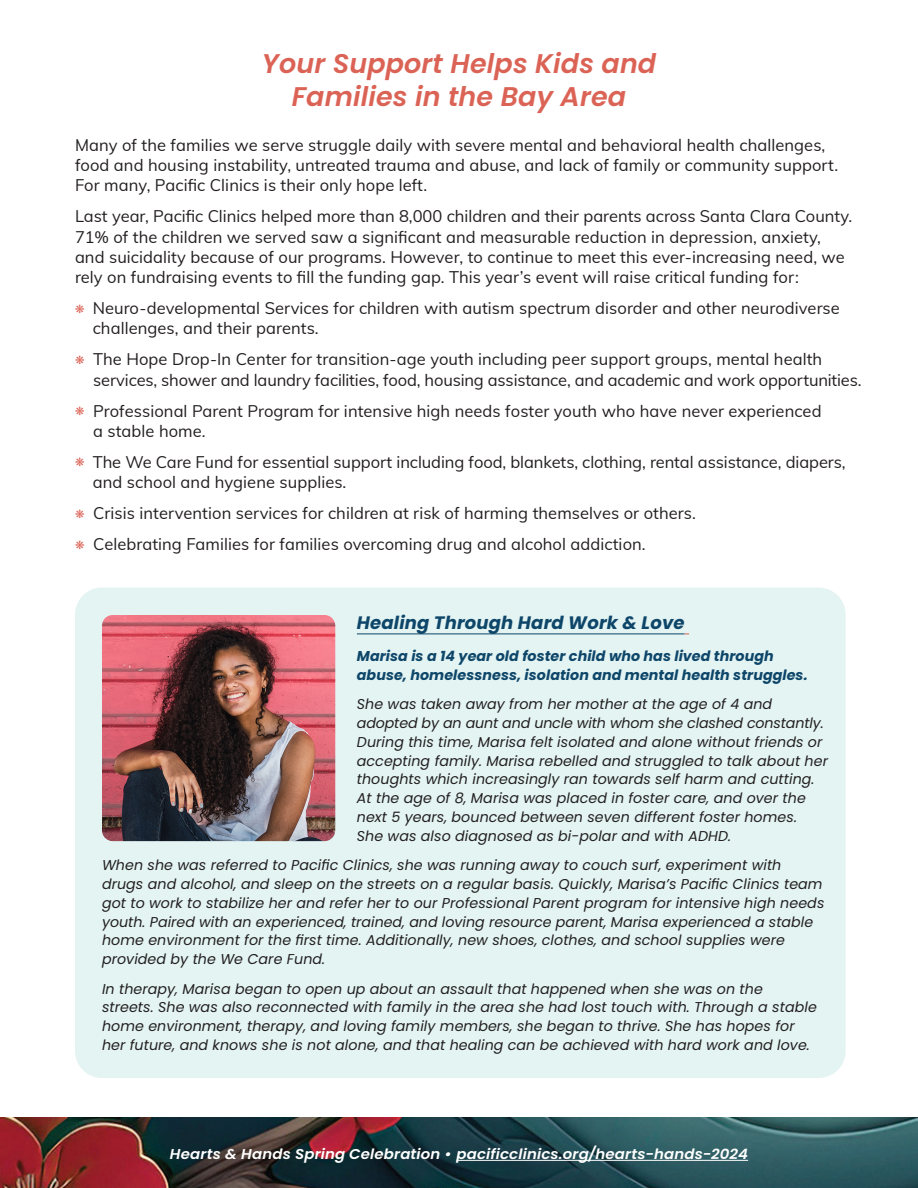
<style>
.page{position:relative;width:918px;height:1188px;background:#fff}
.page>*{position:absolute;margin:0;border:0;box-sizing:border-box;transform-origin:0 0}
.Sponsor_2{font:italic 600 27px/33px "Poppins";letter-spacing:.005em;color:#db6356;text-align:center}
.t1{font:italic 700 18px "Poppins";letter-spacing:.01em;color:#0e4669}
.t2{font:16.5px/20.2px "Mulish";letter-spacing:.005em;color:#231f20}
.t3{font:italic 14.25px/18.8px "Poppins";letter-spacing:.005em;color:#231f20}
.t4{font:italic 700 14.25px/18.8px "Poppins";letter-spacing:.005em;color:#0e4669}
.t5{font:italic 600 14.25px "Poppins";letter-spacing:.01em;color:#fff;scale:1.05 1}
</style>
<div class="page">
<img style="left:0;top:1118px;width:918px;height:70px">
<hr style="left:457px;top:1160px;width:291px;height:1px;background:#fff">
<div style="left:75px;top:588px;width:771px;height:490px;background:#e3f4f3;border-radius:27px"></div>
<hr style="left:357px;top:634px;width:328px;height:1px;background:#0e4669">
<img style="left:102px;top:615px;width:233px;height:226px">
<p class="Sponsor_2" style="left:262px;top:47px;width:396px">Your Support Helps Kids and<br>Families in the Bay Area</p>
<p class="t2" style="left:75px;top:134px;width:765px">Many of the families we serve struggle daily with severe mental and behavioral health challenges, food and housing instability, untreated trauma and abuse, and lack of family or community support.<br>For many, Pacific Clinics is their only hope left.</p>
<p class="t2" style="left:75px;top:205px;width:779px">Last year, Pacific Clinics helped more than 8,000 children and their parents across Santa Clara County.<br>71% of the children we served saw a significant and measurable reduction in depression, anxiety, and suicidality because of our programs. However, to continue to meet this ever-increasing need, we rely on fundraising events to fill the funding gap. This year’s event will raise critical funding for:</p>
<p class="t2" style="left:93px;top:297px;width:749px">Neuro-developmental Services for children with autism spectrum disorder and other neurodiverse challenges, and their parents.</p>
<p class="t2" style="left:93px;top:349px;width:770px">The Hope Drop-In Center for transition-age youth including peer support groups, mental health services, shower and laundry facilities, food, housing assistance, and academic and work opportunities.</p>
<p class="t2" style="left:93px;top:400px;width:730px">Professional Parent Program for intensive high needs foster youth who have never experienced a stable home.</p>
<p class="t2" style="left:93px;top:451px;width:754px">The We Care Fund for essential support including food, blankets, clothing, rental assistance, diapers, and school and hygiene supplies.</p>
<p class="t2" style="left:93px;top:502px;width:604px">Crisis intervention services for children at risk of harming themselves or others.</p>
<p class="t2" style="left:93px;top:533px;width:554px">Celebrating Families for families overcoming drug and alcohol addiction.</p>
<p class="t1" style="left:357px;top:613px;width:329px">Healing Through Hard Work &amp; Love</p>
<p class="t4" style="left:357px;top:647px;width:452px">Marisa is a 14 year old foster child who has lived through abuse, homelessness, isolation and mental health struggles.</p>
<p class="t3" style="left:357px;top:695px;width:473px">She was taken away from her mother at the age of 4 and adopted by an aunt and uncle with whom she clashed constantly.<br>During this time, Marisa felt isolated and alone without friends or accepting family. Marisa rebelled and struggled to talk about her thoughts which increasingly ran towards self harm and cutting.<br>At the age of 8, Marisa was placed in foster care, and over the next 5 years, bounced between seven different foster homes.<br>She was also diagnosed as bi-polar and with ADHD.</p>
<p class="t3" style="left:102px;top:856px;width:724px">When she was referred to Pacific Clinics, she was running away to couch surf, experiment with drugs and alcohol, and sleep on the streets on a regular basis. Quickly, Marisa’s Pacific Clinics team got to work to stabilize her and refer her to our Professional Parent program for intensive high needs youth. Paired with an experienced, trained, and loving resource parent, Marisa experienced a stable home environment for the first time. Additionally, new shoes, clothes, and school supplies were provided by the We Care Fund.</p>
<p class="t3" style="left:102px;top:979px;width:716px">In therapy, Marisa began to open up about an assault that happened when she was on the streets. She was also reconnected with family in the area she had lost touch with. Through a stable home environment, therapy, and loving family members, she began to thrive. She has hopes for her future, and knows she is not alone, and that healing can be achieved with hard work and love.</p>
<p class="t5" style="left:170px;top:1146px;width:552px">Hearts &amp; Hands Spring Celebration • pacificclinics.org/hearts-hands-2024</p>
</div>
